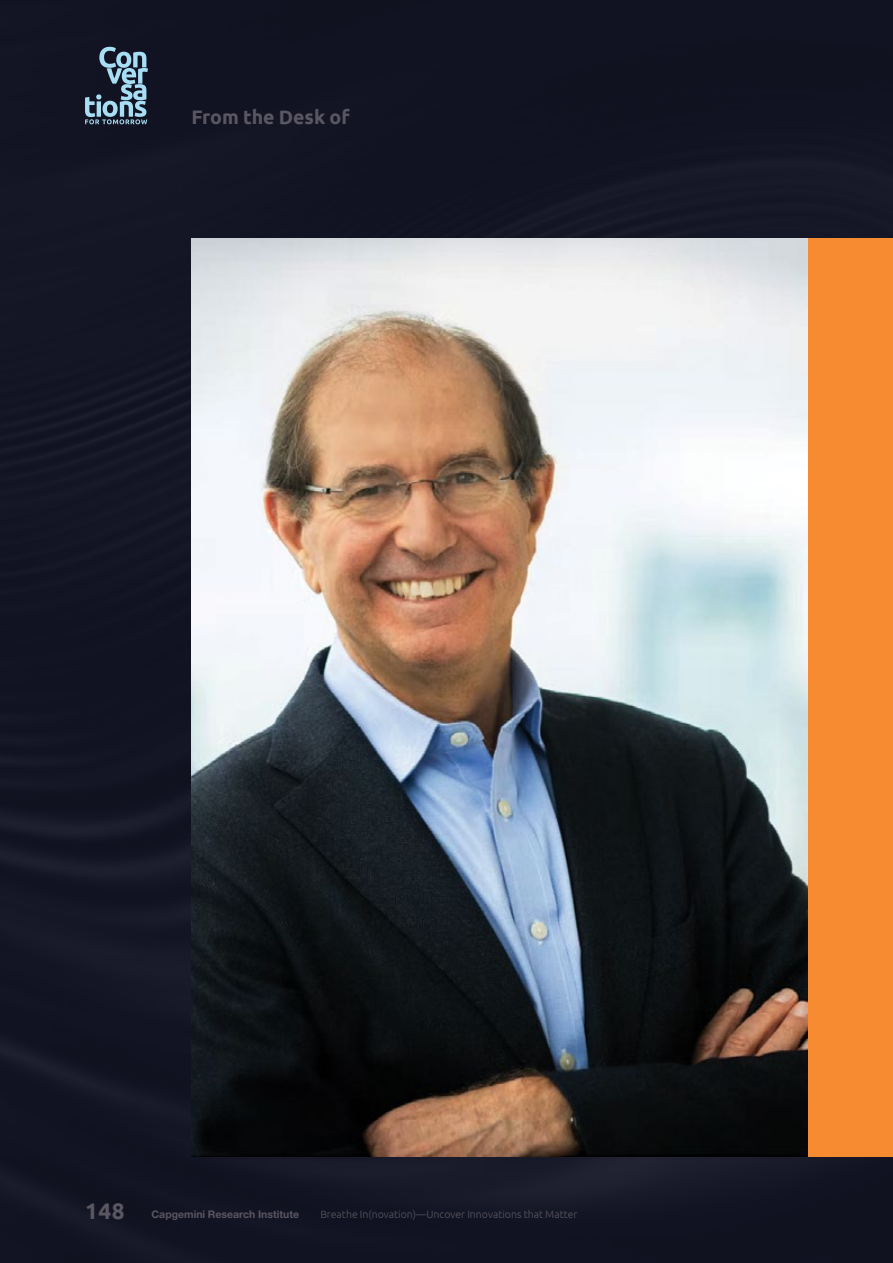
<style>
.page{position:relative;width:893px;height:1263px;background:#131423}
.page>*{position:absolute;margin:0;border:0;box-sizing:border-box;transform-origin:0 0}
.t1{font:700 19.5px "Ubuntu";color:#5a5662}
.t2{font:300 10.5px "Ubuntu";color:#5a5662}
.t3{font:700 10.5px "Helvetica Neue LT Std";color:#5a5662}
.s1{font-family:"Ubuntu";font-size:22.5px}
</style>
<div class="page">
<div style="left:723px;top:238px;width:170px;height:919px;background:#f68b31"></div>
<img style="left:191px;top:238px;width:617px;height:919px">
<svg style="left:85px;top:47px;width:63px;height:77px;background:#4a6071"></svg>
<h1 class="t1" style="left:191px;top:106px;width:160px">From the Desk of</h1>
<p class="t3" style="left:85px;top:1207px;width:216px"><span class="s1">148</span> Capgemini Research Institute</p>
<p class="t2" style="left:320px;top:1208px;width:259px">Breathe In(novation)—Uncover Innovations that Matter</p>
</div>
